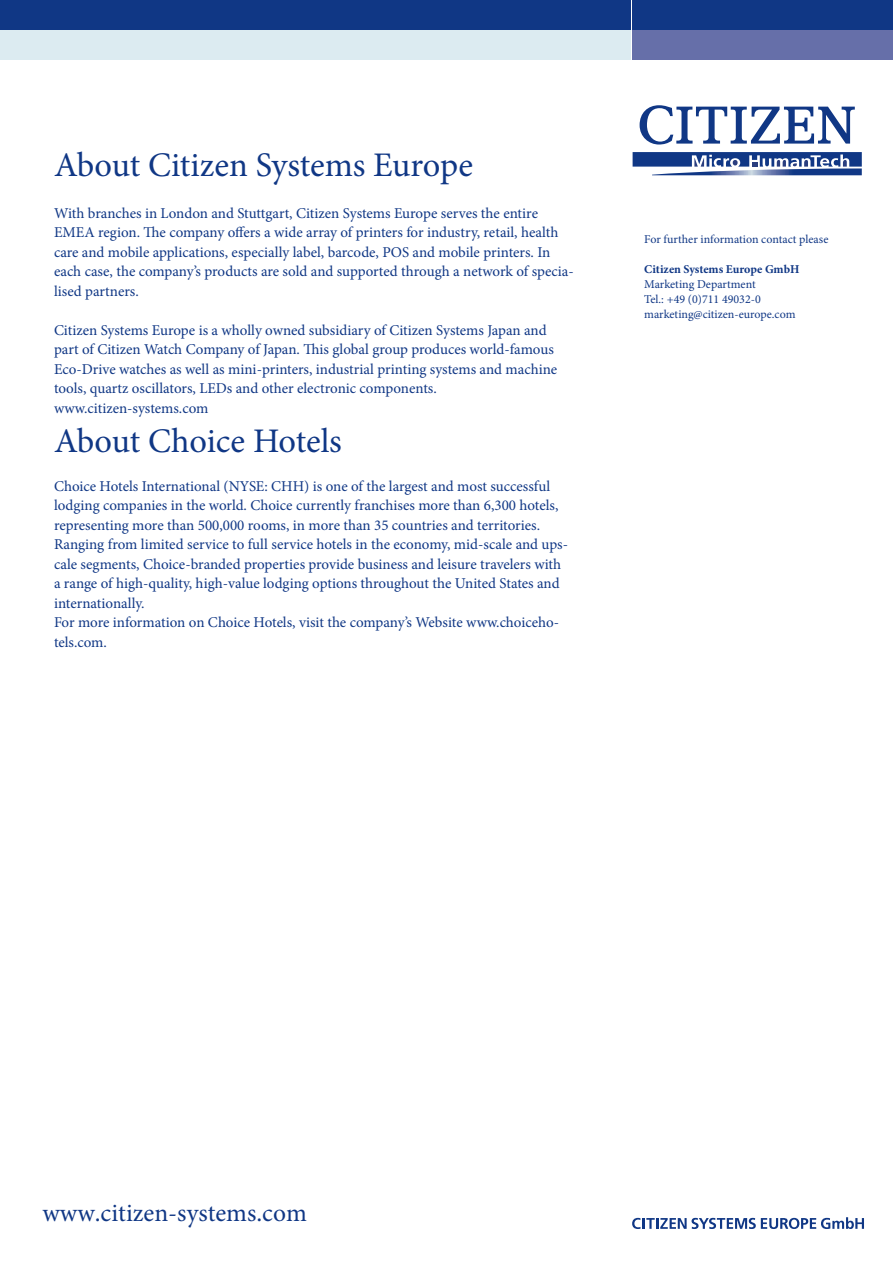
<style>
.page{position:relative;width:893px;height:1263px;background:#fff}
.page>*{position:absolute;margin:0;border:0;box-sizing:border-box;transform-origin:0 0}
.t1{font:34.5px "Minion Pro";letter-spacing:-.005em;color:#103785}
.t2{font:25.5px "Minion Pro";color:#103785}
.t3{font:15px/19.5px "Minion Pro";letter-spacing:-.005em;color:#103785}
.t4{font:12px "Minion Pro";color:#103785}
.t5{font:700 12px "Minion Pro";letter-spacing:-.005em;color:#103785}
</style>
<div class="page">
<div style="left:0;top:30px;width:630px;height:30px;background:#dcebf1"></div>
<div style="left:632px;top:30px;width:261px;height:30px;background:#666fa9"></div>
<div style="left:0;top:0;width:630px;height:30px;background:#103785"></div>
<div style="left:632px;top:0;width:261px;height:30px;background:#103785"></div>
<svg style="left:633px;top:152px;width:229px;height:23px"></svg>
<svg style="left:640px;top:105px;width:215px;height:40px"></svg>
<svg style="left:632px;top:1217px;width:232px;height:12px"></svg>
<p class="t1" style="left:54px;top:142px;width:421px">About Citizen Systems Europe</p>
<p class="t3" style="left:54px;top:203px;width:521px">With branches in London and Stuttgart, Citizen Systems Europe serves the entire EMEA region. The company offers a wide array of printers for industry, retail, health care and mobile applications, especially label, barcode, POS and mobile printers. In each case, the company’s products are sold and supported through a network of specia&shy;lised partners.</p>
<p class="t3" style="left:54px;top:320px;width:505px">Citizen Systems Europe is a wholly owned subsidiary of Citizen Systems Japan and part of Citizen Watch Company of Japan. This global group produces world-famous Eco-Drive watches as well as mini-printers, industrial printing systems and machine tools, quartz oscillators, LEDs and other electronic components.</p>
<p class="t3" style="left:54px;top:398px;width:156px">www.citizen-systems.com</p>
<p class="t1" style="left:54px;top:418px;width:289px">About Choice Hotels</p>
<p class="t3" style="left:54px;top:476px;width:516px">Choice Hotels International (NYSE: CHH) is one of the largest and most successful lodging companies in the world. Choice currently franchises more than 6,300 hotels, representing more than 500,000 rooms, in more than 35 countries and territories.<br>Ranging from limited service to full service hotels in the economy, mid-scale and ups&shy;cale segments, Choice-branded properties provide business and leisure travelers with a range of high-quality, high-value lodging options throughout the United States and internationally.</p>
<p class="t3" style="left:54px;top:613px;width:506px">For more information on Choice Hotels, visit the company’s Website www.choiceho&shy;tels.com.</p>
<p class="t4" style="left:644px;top:231px;width:186px">For further information contact please</p>
<p class="t5" style="left:644px;top:260px;width:157px">Citizen Systems Europe GmbH</p>
<p class="t4" style="left:644px;top:276px;width:113px">Marketing Department</p>
<p class="t4" style="left:644px;top:291px;width:118px">Tel.: +49 (0)711 49032-0</p>
<p class="t4" style="left:644px;top:306px;width:153px">marketing@citizen-europe.com</p>
<p class="t2" style="left:43px;top:1196px;width:266px">www.citizen-systems.com</p>
</div>
